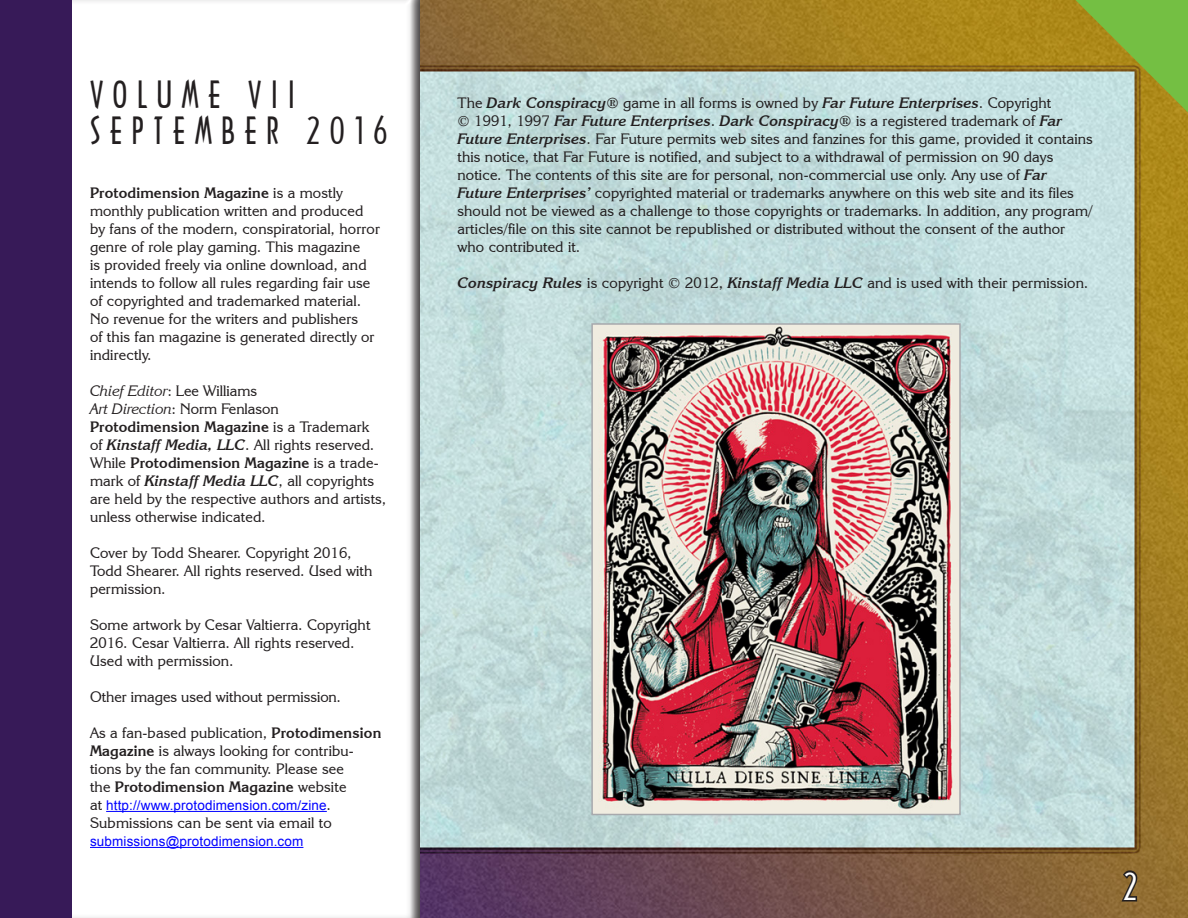
<style>
.page{position:relative;width:1188px;height:918px;background:#fff}
.page>*{position:absolute;margin:0;border:0;box-sizing:border-box;transform-origin:0 0}
.Issue_Number_and_Yea{font:36px "Arcitectura";letter-spacing:.26em;color:#231f20}
.Page_Number{font:36px "Arcitectura";color:#fff}
.Basic_Column_Text-Sp{font:15px/18px "Korinna IT Cby BT";letter-spacing:.01em;color:#231f20}
.Legal_Stuff{font:15px "Korinna IT Cby BT";letter-spacing:.015em;color:#231f20}
.Basic-Indent-Italic{font:15px "Korinna IT Cby BT";color:#231f20}
.Basic_Column_Text-Sp-2{font:13.5px "Arial";letter-spacing:.01em;color:#00f}
.s1{font-weight:700}
.s2{font-style:italic}
.s3{font-weight:700;font-style:italic}
.s4{font-family:"Korinna IT Cby BT";font-size:15px;color:#231f20}
</style>
<div class="page">
<img style="left:421px;top:0;width:767px;height:918px">
<div style="left:0;top:0;width:72px;height:918px;background:#371a58"></div>
<svg style="left:1061px;top:0;width:127px;height:126px;background:#9ab25b"></svg>
<hr style="left:106px;top:811px;width:221px;height:1px;background:#00f">
<hr style="left:90px;top:847px;width:213px;height:1px;background:#00f">
<img style="left:594px;top:326px;width:364px;height:486px">
<div style="left:591px;top:323px;width:370px;height:492px;border:2px solid #a8a9ad"></div>
<svg style="left:1119px;top:869px;width:20px;height:34px"></svg>
<p class="Issue_Number_and_Yea" style="left:90px;top:78px;width:207px">VOLUME VII</p>
<p class="Issue_Number_and_Yea" style="left:90px;top:114px;width:299px">SEPTEMBER 2016</p>
<p class="Basic_Column_Text-Sp" style="left:90px;top:184px;width:291px"><span class="s1">Protodimension Magazine</span> is a mostly monthly publication written and produced by fans of the modern, conspiratorial, horror genre of role play gaming. This magazine<br>is provided freely via online download, and intends to follow all rules regarding fair use of copyrighted and trademarked material.<br>No revenue for the writers and publishers<br>of this fan magazine is generated directly or indirectly.</p>
<p class="Basic-Indent-Italic" style="left:90px;top:382px;width:168px"><span class="s2">Chief Editor</span>: Lee Williams</p>
<p class="Basic-Indent-Italic" style="left:90px;top:400px;width:190px"><span class="s2">Art Direction</span>: Norm Fenlason</p>
<p class="Basic_Column_Text-Sp" style="left:90px;top:418px;width:298px"><span class="s1">Protodimension Magazine</span> is a Trademark<br>of <span class="s3">Kinstaff Media, LLC</span>. All rights reserved.<br>While <span class="s1">Protodimension Magazine</span> is a trade&shy;mark of <span class="s3">Kinstaff Media LLC</span>, all copyrights are held by the respective authors and artists, unless otherwise indicated.</p>
<p class="Basic_Column_Text-Sp" style="left:90px;top:544px;width:284px">Cover by Todd Shearer. Copyright 2016,<br>Todd Shearer. All rights reserved. Used with permission.</p>
<p class="Basic_Column_Text-Sp" style="left:90px;top:616px;width:282px">Some artwork by Cesar Valtierra. Copyright<br>2016. Cesar Valtierra. All rights reserved.<br>Used with permission.</p>
<p class="Basic_Column_Text-Sp" style="left:90px;top:688px;width:253px">Other images used without permission.</p>
<p class="Basic_Column_Text-Sp" style="left:90px;top:724px;width:293px">As a fan-based publication, <span class="s1">Protodimension Magazine</span> is always looking for contribu&shy;tions by the fan community. Please see<br>the <span class="s1">Protodimension Magazine</span> website</p>
<p class="Basic_Column_Text-Sp-2" style="left:90px;top:796px;width:242px"><span class="s4">at</span> http://www.protodimension.com/zine<span class="s4">.</span></p>
<p class="Basic_Column_Text-Sp" style="left:90px;top:814px;width:243px">Submissions can be sent via email to</p>
<p class="Basic_Column_Text-Sp-2" style="left:90px;top:832px;width:215px">submissions@protodimension.com</p>
<p class="Basic_Column_Text-Sp" style="left:458px;top:94px;width:637px">The <span class="s3">Dark Conspiracy®</span> game in all forms is owned by <span class="s3">Far Future Enterprises</span>. Copyright<br>© 1991, 1997 <span class="s3">Far Future Enterprises</span>. <span class="s3">Dark Conspiracy®</span> is a registered trademark of <span class="s3">Far Future Enterprises</span>. Far Future permits web sites and fanzines for this game, provided it contains this notice, that Far Future is notified, and subject to a withdrawal of permission on 90 days notice. The contents of this site are for personal, non-commercial use only. Any use of <span class="s3">Far Future Enterprises’</span> copyrighted material or trademarks anywhere on this web site and its files should not be viewed as a challenge to those copyrights or trademarks. In addition, any program/ articles/file on this site cannot be republished or distributed without the consent of the author who contributed it.</p>
<p class="Legal_Stuff" style="left:458px;top:274px;width:632px"><span class="s3">Conspiracy Rules</span> is copyright © 2012, <span class="s3">Kinstaff Media LLC</span> and is used with their permission.</p>
<p class="Page_Number" style="left:1123px;top:870px;width:16px">2</p>
</div>
